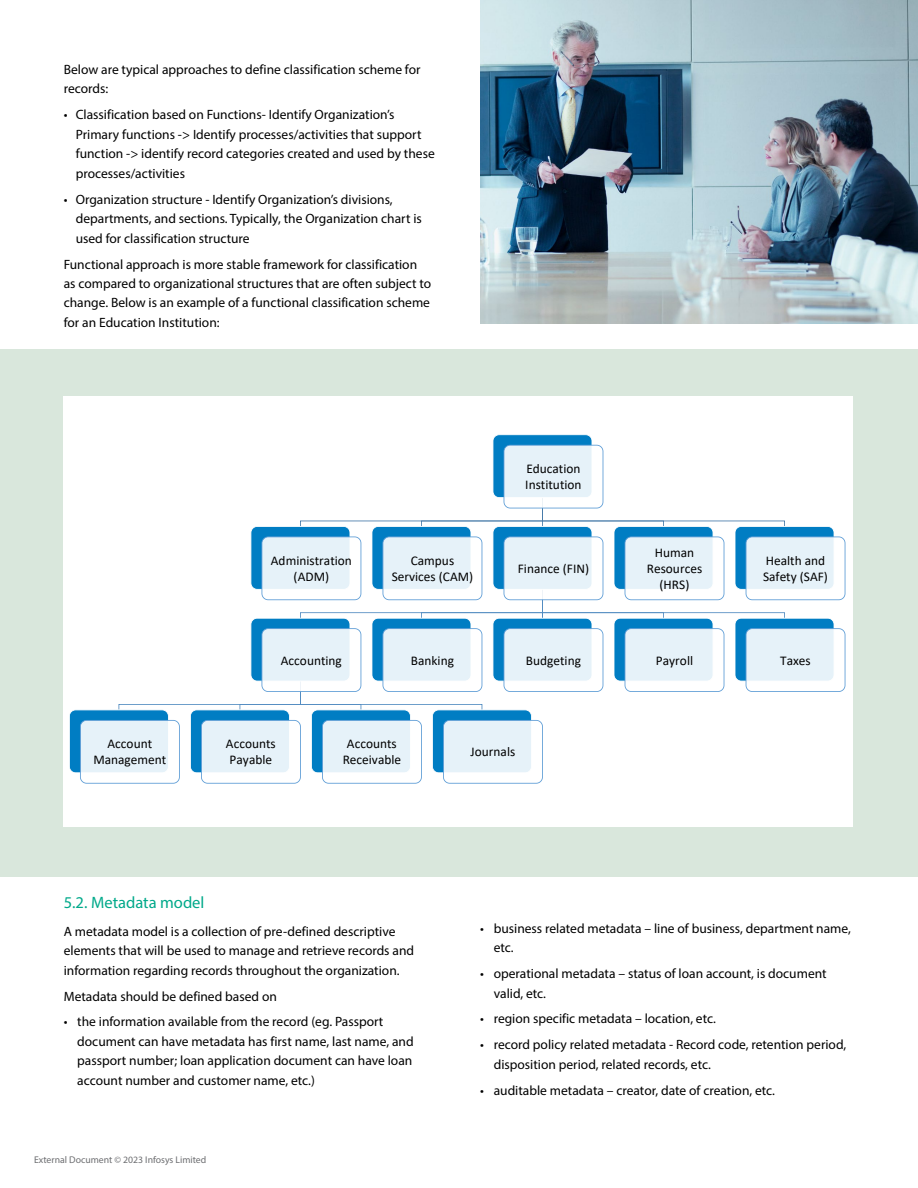
<style>
.page{position:relative;width:918px;height:1188px;background:#fff}
.page>*{position:absolute;margin:0;border:0;box-sizing:border-box;transform-origin:0 0}
.t1{font:16.5px "Myriad Pro";color:#00a98a}
.t2{font:13.5px/19.5px "Myriad Pro";color:#000}
.t3{font:13.35px/16px "Calibri";color:#000;text-align:center}
.t4{font:9.75px "Myriad Pro";color:#6d6e71}
</style>
<div class="page">
<div style="left:0;top:349px;width:918px;height:527px;background:#d9e7dc"></div>
<svg style="left:64px;top:397px;width:789px;height:430px;background:#e7f2f9"></svg>
<img style="left:480px;top:0;width:438px;height:323px">
<p class="t2" style="left:64px;top:59px;width:358px">Below are typical approaches to define classification scheme for records:</p>
<p class="t2" style="left:76px;top:105px;width:361px;text-indent:-12px">• Classification based on Functions- Identify Organization’s Primary functions -&gt; Identify processes/activities that support function -&gt; identify record categories created and used by these processes/activities</p>
<p class="t2" style="left:76px;top:189px;width:348px;text-indent:-12px">• Organization structure - Identify Organization’s divisions, departments, and sections. Typically, the Organization chart is used for classification structure</p>
<p class="t2" style="left:64px;top:254px;width:369px">Functional approach is more stable framework for classification as compared to organizational structures that are often subject to change. Below is an example of a functional classification scheme for an Education Institution:</p>
<p class="t3" style="left:525px;top:460px;width:58px;text-align:left">Education<br>Institution</p>
<p class="t3" style="left:271px;top:552px;width:83px">Administration (ADM)</p>
<p class="t3" style="left:392px;top:552px;width:83px">Campus<br>Services (CAM)</p>
<p class="t3" style="left:518px;top:560px;width:73px">Finance (FIN)</p>
<p class="t3" style="left:647px;top:544px;width:57px">Human<br>Resources (HRS)</p>
<p class="t3" style="left:763px;top:552px;width:67px;text-align:left">Health and<br>Safety (SAF)</p>
<p class="t3" style="left:281px;top:652px;width:63px">Accounting</p>
<p class="t3" style="left:411px;top:652px;width:45px">Banking</p>
<p class="t3" style="left:526px;top:652px;width:57px">Budgeting</p>
<p class="t3" style="left:656px;top:652px;width:39px">Payroll</p>
<p class="t3" style="left:780px;top:652px;width:32px">Taxes</p>
<p class="t3" style="left:93px;top:735px;width:75px">Account<br>Management</p>
<p class="t3" style="left:226px;top:735px;width:51px;text-align:left">Accounts<br>Payable</p>
<p class="t3" style="left:343px;top:735px;width:60px">Accounts<br>Receivable</p>
<p class="t3" style="left:471px;top:744px;width:46px">Journals</p>
<p class="t1" style="left:64px;top:892px;width:142px">5.2. Metadata model</p>
<p class="t2" style="left:64px;top:921px;width:352px">A metadata model is a collection of pre-defined descriptive elements that will be used to manage and retrieve records and information regarding records throughout the organization.</p>
<p class="t2" style="left:64px;top:986px;width:215px">Metadata should be defined based on</p>
<p class="t2" style="left:77px;top:1012px;width:338px;text-indent:-14px">• the information available from the record (eg. Passport document can have metadata has first name, last name, and passport number; loan application document can have loan account number and customer name, etc.)</p>
<p class="t4" style="left:34px;top:1154px;width:174px">External Document © 2023 Infosys Limited</p>
<p class="t2" style="left:494px;top:918px;width:359px;text-indent:-14px">• business related metadata – line of business, department name, etc.</p>
<p class="t2" style="left:494px;top:964px;width:334px;text-indent:-14px">• operational metadata – status of loan account, is document valid, etc.</p>
<p class="t2" style="left:480px;top:1009px;width:237px">• region specific metadata – location, etc.</p>
<p class="t2" style="left:494px;top:1035px;width:354px;text-indent:-14px">• record policy related metadata - Record code, retention period, disposition period, related records, etc.</p>
<p class="t2" style="left:480px;top:1080px;width:296px">• auditable metadata – creator, date of creation, etc.</p>
</div>
